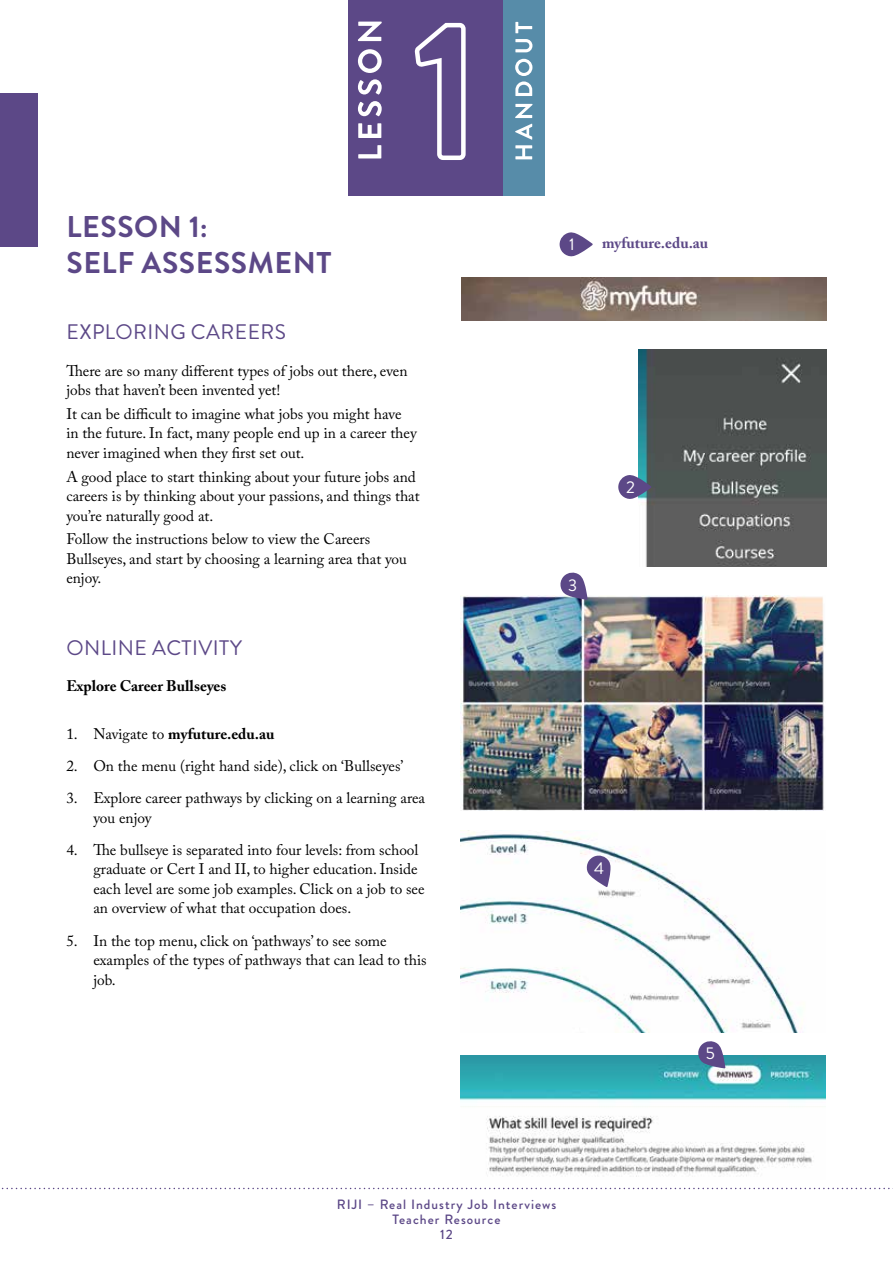
<style>
.page{position:relative;width:893px;height:1263px;background:#fff}
.page>*{position:absolute;margin:0;border:0;box-sizing:border-box;transform-origin:0 0}
.t1{font:700 30px/36px "Brandon Grotesque";letter-spacing:.02em;color:#5c4887}
.t2{font:21px "Brandon Grotesque";letter-spacing:.02em;color:#5c4887}
.t3{font:16.95px "Brandon Grotesque";color:#fff}
.t4{font:15.3px/19.5px "Adobe Caslon Pro";color:#000}
.t5{font:700 15.3px "Adobe Caslon Pro";color:#000}
.t6{font:700 15.3px "Adobe Caslon Pro";color:#5c4887}
.t7{font:500 13.5px/15px "Brandon Grotesque";letter-spacing:.075em;color:#5c4887;text-align:center}
.s1{font-weight:400}
</style>
<div class="page">
<svg style="left:1px;top:1188px;width:892px;height:1px"></svg>
<img style="left:460px;top:595px;width:364px;height:216px">
<img style="left:460px;top:1056px;width:365px;height:121px">
<img style="left:461px;top:277px;width:366px;height:44px">
<img style="left:460px;top:832px;width:341px;height:201px">
<img style="left:639px;top:350px;width:188px;height:217px">
<svg style="left:560px;top:232px;width:33px;height:25px"></svg>
<svg style="left:618px;top:475px;width:34px;height:24px"></svg>
<svg style="left:560px;top:572px;width:28px;height:28px"></svg>
<svg style="left:698px;top:1041px;width:27px;height:27px"></svg>
<svg style="left:586px;top:854px;width:24px;height:33px"></svg>
<div style="left:0;top:94px;width:38px;height:153px;background:#5c4887"></div>
<div style="left:349px;top:0;width:195px;height:196px;background:#5c4887"></div>
<svg style="left:415px;top:22px;width:51px;height:138px"></svg>
<svg style="left:358px;top:22px;width:24px;height:136px"></svg>
<div style="left:503px;top:0;width:42px;height:196px;background:#578ca9"></div>
<svg style="left:515px;top:22px;width:17px;height:137px"></svg>
<h1 class="t1" style="left:67px;top:209px;width:267px">LESSON 1:<br>SELF ASSESSMENT</h1>
<h2 class="t2" style="left:66px;top:317px;width:221px">EXPLORING CAREERS</h2>
<p class="t4" style="left:66px;top:360px;width:343px">There are so many different types of jobs out there, even jobs that haven’t been invented yet!</p>
<p class="t4" style="left:66px;top:404px;width:352px">It can be difficult to imagine what jobs you might have in the future. In fact, many people end up in a career they never imagined when they first set out.</p>
<p class="t4" style="left:66px;top:466px;width:355px">A good place to start thinking about your future jobs and careers is by thinking about your passions, and things that you’re naturally good at.</p>
<p class="t4" style="left:66px;top:529px;width:342px">Follow the instructions below to view the Careers<br>Bullseyes, and start by choosing a learning area that you enjoy.</p>
<h2 class="t2" style="left:66px;top:633px;width:177px">ONLINE ACTIVITY</h2>
<p class="t5" style="left:66px;top:677px;width:162px">Explore Career Bullseyes</p>
<p class="t5" style="left:66px;top:724px;width:210px"><span class="s1">1. Navigate to</span> myfuture.edu.au</p>
<p class="t4" style="left:66px;top:756px;width:339px">2. On the menu (right hand side), click on ‘Bullseyes’</p>
<p class="t4" style="left:93px;top:788px;width:333px;text-indent:-27px">3. Explore career pathways by clicking on a learning area you enjoy</p>
<p class="t4" style="left:93px;top:840px;width:333px;text-indent:-27px">4. The bullseye is separated into four levels: from school graduate or Cert I and II, to higher education. Inside each level are some job examples. Click on a job to see an overview of what that occupation does.</p>
<p class="t4" style="left:93px;top:931px;width:335px;text-indent:-27px">5. In the top menu, click on ‘pathways’ to see some examples of the types of pathways that can lead to this job.</p>
<p class="t3" style="left:569px;top:233px;width:7px">1</p>
<p class="t6" style="left:602px;top:234px;width:108px">myfuture.edu.au</p>
<p class="t3" style="left:568px;top:573px;width:11px">3</p>
<p class="t3" style="left:626px;top:475px;width:10px">2</p>
<p class="t3" style="left:594px;top:856px;width:11px">4</p>
<p class="t3" style="left:706px;top:1042px;width:11px">5</p>
<p class="t7" style="left:337px;top:1196px;width:221px">RIJI – Real Industry Job Interviews<br>Teacher Resource<br>12</p>
</div>
